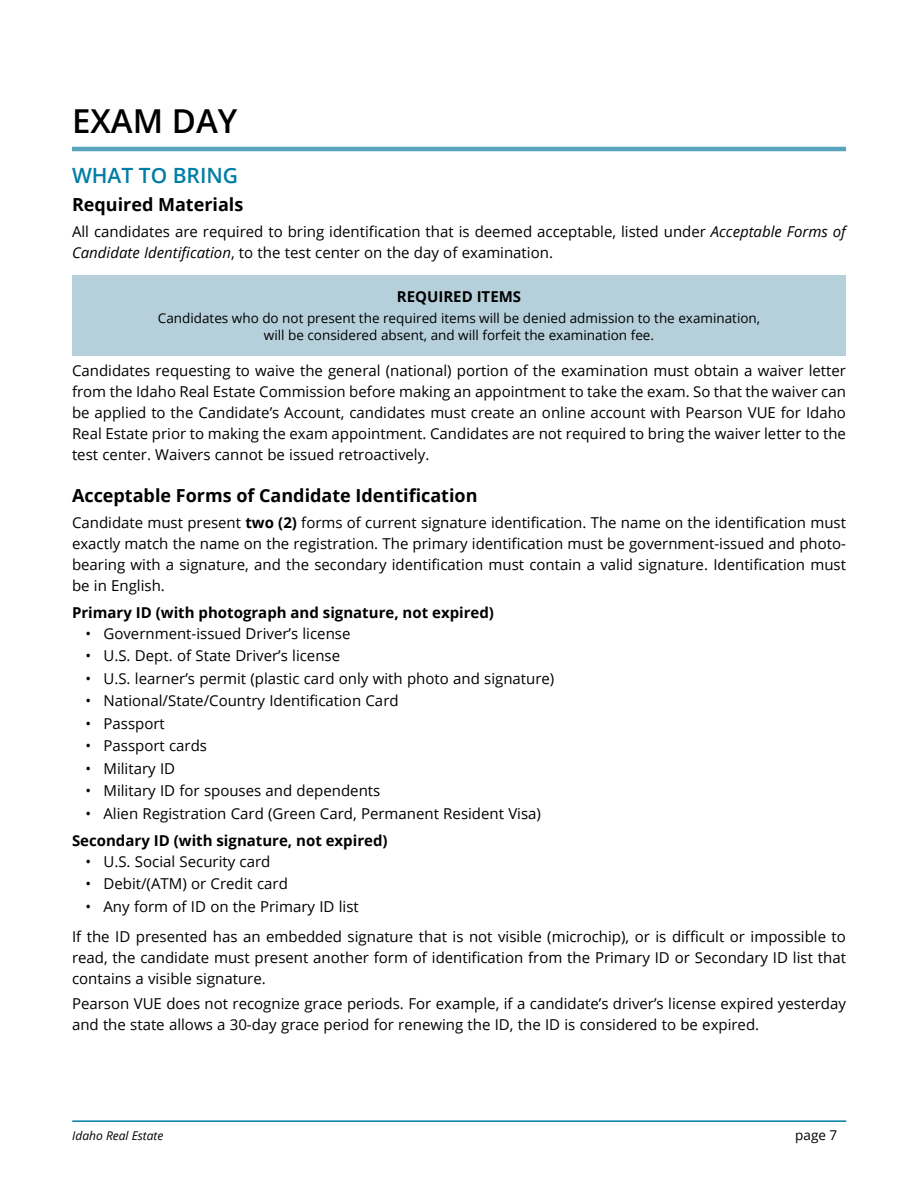
<style>
.page{position:relative;width:918px;height:1188px;background:#fff}
.page>*{position:absolute;margin:0;border:0;box-sizing:border-box;transform-origin:0 0}
.MAIN_HEAD{font:600 33px "Open Sans";color:#000}
.A_Head{font:600 21px "Open Sans";color:#007da5}
.B_Head{font:700 18px "Open Sans";color:#000}
.Text{font:15px/21px "Open Sans";color:#000;text-align:justify}
.Bullets{font:15px "Open Sans";color:#000}
.Text_before_list{font:700 15px "Open Sans";color:#000}
.Notes_Head{font:700 15px "Open Sans";color:#000}
.Notes{font:13.5px/16.5px "Open Sans";color:#000;text-align:center}
.t1{font:italic 12px "Open Sans";color:#000}
.s1{font-style:italic}
.s2{font-weight:700}
</style>
<div class="page">
<hr style="left:72px;top:1120px;width:774px;height:2px;background:#007da5">
<hr style="left:72px;top:147px;width:774px;height:4px;background:#59a3bc">
<div style="left:72px;top:275px;width:774px;height:81px;background:#b6d0db"></div>
<p class="MAIN_HEAD" style="left:72px;top:99px;width:167px">EXAM DAY</p>
<p class="A_Head" style="left:72px;top:161px;width:168px">WHAT TO BRING</p>
<p class="B_Head" style="left:72px;top:192px;width:173px">Required Materials</p>
<p class="Text" style="left:72px;top:220px;width:775px">All candidates are required to bring identification that is deemed acceptable, listed under <span class="s1">Acceptable Forms of<br>Candidate Identification</span>, to the test center on the day of examination.</p>
<p class="Notes_Head" style="left:397px;top:286px;width:126px">REQUIRED ITEMS</p>
<p class="Notes" style="left:158px;top:310px;width:604px">Candidates who do not present the required items will be denied admission to the examination, will be considered absent, and will forfeit the examination fee.</p>
<p class="Text" style="left:72px;top:360px;width:776px">Candidates requesting to waive the general (national) portion of the examination must obtain a waiver letter from the Idaho Real Estate Commission before making an appointment to take the exam. So that the waiver can be applied to the Candidate’s Account, candidates must create an online account with Pearson VUE for Idaho Real Estate prior to making the exam appointment. Candidates are not required to bring the waiver letter to the test center. Waivers cannot be issued retroactively.</p>
<p class="B_Head" style="left:72px;top:483px;width:407px">Acceptable Forms of Candidate Identification</p>
<p class="Text" style="left:72px;top:511px;width:776px">Candidate must present <span class="s2">two (2)</span> forms of current signature identification. The name on the identification must exactly match the name on the registration. The primary identification must be government-issued and photo&shy;bearing with a signature, and the secondary identification must contain a valid signature. Identification must be in English.</p>
<p class="Text_before_list" style="left:72px;top:602px;width:424px">Primary ID (with photograph and signature, not expired)</p>
<p class="Bullets" style="left:86px;top:623px;width:266px">• Government-issued Driver’s license</p>
<p class="Bullets" style="left:86px;top:646px;width:256px">• U.S. Dept. of State Driver’s license</p>
<p class="Bullets" style="left:86px;top:668px;width:470px">• U.S. learner’s permit (plastic card only with photo and signature)</p>
<p class="Bullets" style="left:86px;top:691px;width:315px">• National/State/Country Identification Card</p>
<p class="Bullets" style="left:86px;top:713px;width:81px">• Passport</p>
<p class="Bullets" style="left:86px;top:736px;width:123px">• Passport cards</p>
<p class="Bullets" style="left:86px;top:758px;width:91px">• Military ID</p>
<p class="Bullets" style="left:86px;top:781px;width:296px">• Military ID for spouses and dependents</p>
<p class="Bullets" style="left:86px;top:803px;width:457px">• Alien Registration Card (Green Card, Permanent Resident Visa)</p>
<p class="Text_before_list" style="left:72px;top:830px;width:317px">Secondary ID (with signature, not expired)</p>
<p class="Bullets" style="left:86px;top:851px;width:186px">• U.S. Social Security card</p>
<p class="Bullets" style="left:86px;top:874px;width:204px">• Debit/(ATM) or Credit card</p>
<p class="Bullets" style="left:86px;top:896px;width:275px">• Any form of ID on the Primary ID list</p>
<p class="Text" style="left:72px;top:925px;width:776px">If the ID presented has an embedded signature that is not visible (microchip), or is difficult or impossible to read, the candidate must present another form of identification from the Primary ID or Secondary ID list that contains a visible signature.</p>
<p class="Text" style="left:72px;top:993px;width:776px">Pearson VUE does not recognize grace periods. For example, if a candidate’s driver’s license expired yesterday and the state allows a 30-day grace period for renewing the ID, the ID is considered to be expired.</p>
<p class="t1" style="left:72px;top:1127px;width:93px">Idaho Real Estate</p>
<p class="Notes" style="left:795px;top:1126px;width:43px">page 7</p>
</div>
